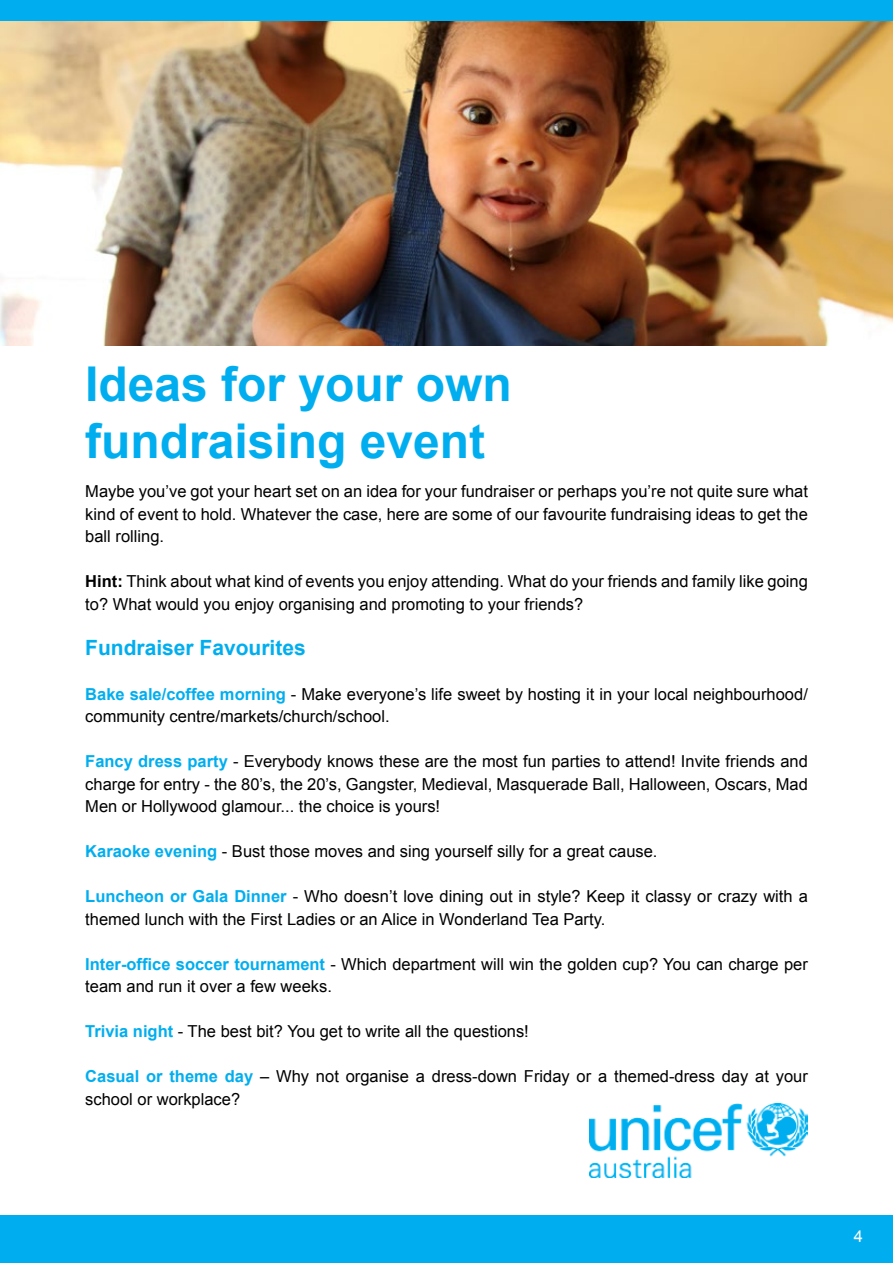
<style>
.page{position:relative;width:893px;height:1263px;background:#fff}
.page>*{position:absolute;margin:0;border:0;box-sizing:border-box;transform-origin:0 0}
.t1{font:700 48px/57.6px "Arial";color:#00aeef}
.t2{font:700 21px "Arial";color:#00aeef}
.t3{font:16.5px/22.5px "Arial";color:#000}
.t4{font:16.5px "Arial";color:#fff}
.s1{font-weight:700}
.s2{font-weight:700;color:#00aeef}
</style>
<div class="page">
<img style="left:589px;top:1103px;width:219px;height:75px">
<div style="left:0;top:0;width:893px;height:21px;background:#00aeef"></div>
<div style="left:0;top:1216px;width:893px;height:47px;background:#00aeef"></div>
<img style="left:0;top:21px;width:893px;height:324px">
<h1 class="t1" style="left:85px;top:357px;width:428px">Ideas for your own fundraising event</h1>
<p class="t3" style="left:85px;top:480px;width:724px;text-align:justify">Maybe you’ve got your heart set on an idea for your fundraiser or perhaps you’re not quite sure what kind of event to hold. Whatever the case, here are some of our favourite fundraising ideas to get the ball rolling.</p>
<p class="t3" style="left:85px;top:570px;width:724px"><span class="s1">Hint:</span> Think about what kind of events you enjoy attending. What do your friends and family like going to? What would you enjoy organising and promoting to your friends?</p>
<p class="t2" style="left:85px;top:633px;width:222px">Fundraiser Favourites</p>
<p class="t3" style="left:85px;top:683px;width:724px"><span class="s2">Bake sale/coffee morning</span> - Make everyone’s life sweet by hosting it in your local neighbourhood/ community centre/markets/church/school.</p>
<p class="t3" style="left:85px;top:750px;width:724px;text-align:justify"><span class="s2">Fancy dress party</span> - Everybody knows these are the most fun parties to attend! Invite friends and charge for entry - the 80’s, the 20’s, Gangster, Medieval, Masquerade Ball, Halloween, Oscars, Mad Men or Hollywood glamour... the choice is yours!</p>
<p class="t3" style="left:85px;top:840px;width:574px"><span class="s2">Karaoke evening</span> - Bust those moves and sing yourself silly for a great cause.</p>
<p class="t3" style="left:85px;top:885px;width:724px"><span class="s2">Luncheon or Gala Dinner</span> - Who doesn’t love dining out in style? Keep it classy or crazy with a themed lunch with the First Ladies or an Alice in Wonderland Tea Party.</p>
<p class="t3" style="left:85px;top:953px;width:724px"><span class="s2">Inter-office soccer tournament</span> - Which department will win the golden cup? You can charge per team and run it over a few weeks.</p>
<p class="t3" style="left:85px;top:1020px;width:445px"><span class="s2">Trivia night</span> - The best bit? You get to write all the questions!</p>
<p class="t3" style="left:85px;top:1065px;width:724px"><span class="s2">Casual or theme day</span> – Why not organise a dress-down Friday or a themed-dress day at your school or workplace?</p>
<p class="t4" style="left:854px;top:1225px;width:11px">4</p>
</div>
